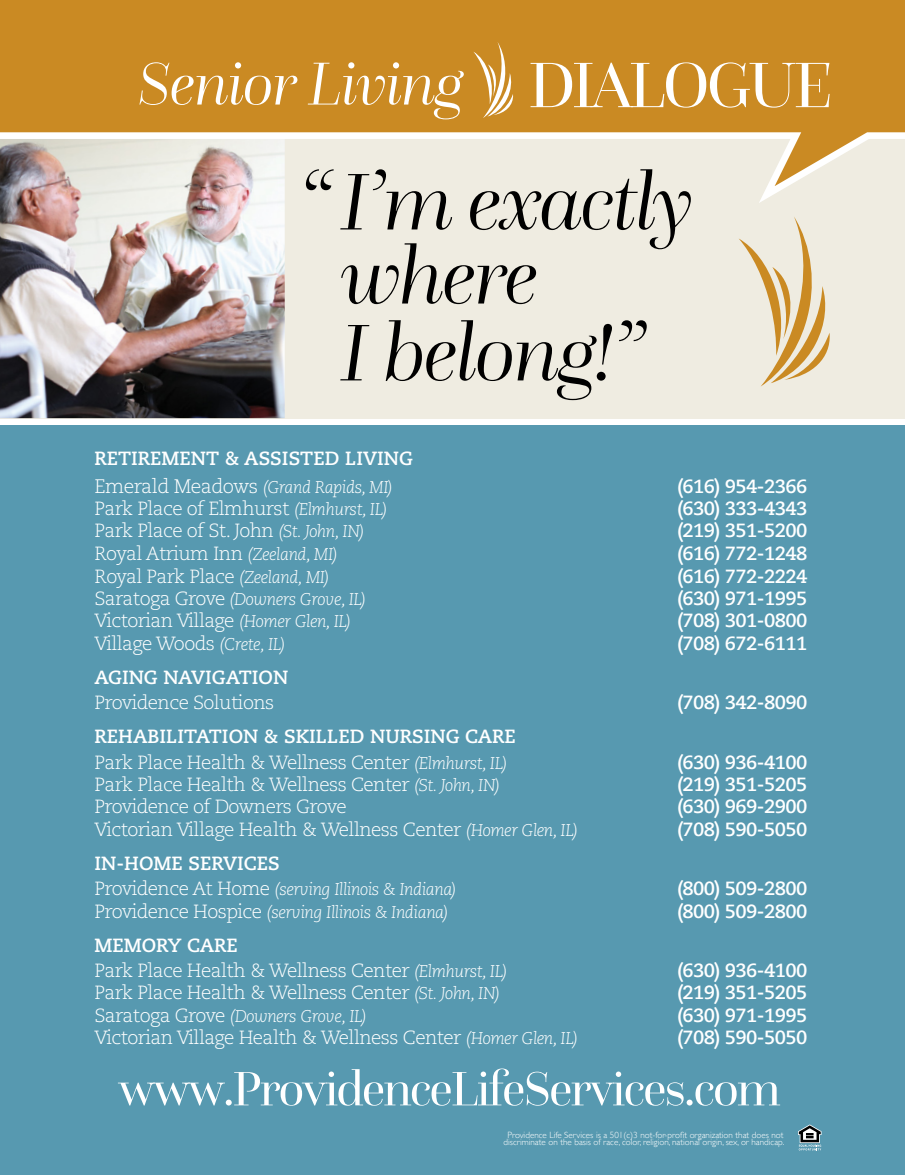
<style>
.page{position:relative;width:905px;height:1175px;background:#fff}
.page>*{position:absolute;margin:0;border:0;box-sizing:border-box;transform-origin:0 0}
.t1{font:italic 300 83.85px/75.4px "Questa Grande";letter-spacing:-.03em;color:#000}
.t2{font:50.4px "Questa Grande";letter-spacing:-.04em;color:#fff}
.t3{font:300 19.05px/25.5px "Caecilia";letter-spacing:-.03em;color:#fff}
.t4{font:700 19.05px "Caecilia";letter-spacing:-.03em;color:#fff}
.t5{font:700 19.05px/25.5px "Caecilia";color:#fff}
.t6{font:italic 300 16.95px "Caecilia";letter-spacing:-.03em;color:#fff}
.t7{font:300 9px/7.6px "Gill Sans";color:#fff;text-align:center}
.s1{font-style:normal;font-size:19.5px}
.s2{font-style:italic;font-size:16.95px}
.s3{font-style:normal;font-size:19.05px}
.s4{font-weight:300}
.s5{font-weight:300;font-style:italic;font-size:16.95px}
.s6{font-weight:700}
</style>
<div class="page">
<div style="left:0;top:133px;width:904px;height:285px;background:#efece1"></div>
<svg style="left:739px;top:217px;width:91px;height:169px"></svg>
<img style="left:0;top:211px;width:285px;height:207px">
<svg style="left:0;top:0;width:904px;height:211px"></svg>
<svg style="left:530px;top:62px;width:299px;height:46px"></svg>
<svg style="left:139px;top:62px;width:158px;height:43px;background:#d4a04e"></svg>
<svg style="left:308px;top:62px;width:156px;height:57px;background:#d29c46"></svg>
<svg style="left:473px;top:42px;width:40px;height:76px"></svg>
<div style="left:0;top:425px;width:904px;height:749px;background:#5799b0"></div>
<svg style="left:798px;top:1124px;width:24px;height:26px"></svg>
<h1 class="t1" style="left:340px;top:164px;width:355px;text-indent:-42px">“I’m exactly where<br>I belong!”</h1>
<p class="t5" style="left:94px;top:446px;width:320px">RETIREMENT &amp; ASSISTED LIVING</p>
<p class="t6" style="left:94px;top:477px;width:301px"><span class="s1">Emerald Meadows</span> (Grand Rapids, MI)</p>
<p class="t4" style="left:677px;top:475px;width:132px">(616) 954-2366</p>
<p class="t3" style="left:95px;top:496px;width:295px">Park Place of Elmhurst <span class="s2">(Elmhurst, IL)</span></p>
<p class="t4" style="left:677px;top:497px;width:132px">(630) 333-4343</p>
<p class="t3" style="left:94px;top:518px;width:272px">Park Place of St. John <span class="s2">(St. John, IN)</span></p>
<p class="t4" style="left:677px;top:519px;width:132px">(219) 351-5200</p>
<p class="t3" style="left:95px;top:541px;width:245px">Royal Atrium Inn <span class="s2">(Zeeland, MI)</span></p>
<p class="t4" style="left:677px;top:542px;width:132px">(616) 772-1248</p>
<p class="t3" style="left:95px;top:564px;width:237px">Royal Park Place <span class="s2">(Zeeland, MI)</span></p>
<p class="t4" style="left:677px;top:565px;width:132px">(616) 772-2224</p>
<p class="t6" style="left:95px;top:589px;width:274px"><span class="s3">Saratoga Grove</span> (Downers Grove, IL)</p>
<p class="t4" style="left:677px;top:587px;width:132px">(630) 971-1995</p>
<p class="t3" style="left:94px;top:608px;width:259px">Victorian Village <span class="s2">(Homer Glen, IL)</span></p>
<p class="t4" style="left:677px;top:609px;width:132px">(708) 301-0800</p>
<p class="t3" style="left:95px;top:630px;width:193px">Village Woods <span class="s2">(Crete, IL)</span></p>
<p class="t4" style="left:677px;top:631px;width:132px">(708) 672-6111</p>
<p class="t5" style="left:94px;top:664px;width:195px">AGING NAVIGATION</p>
<p class="t3" style="left:94px;top:690px;width:181px">Providence Solutions</p>
<p class="t4" style="left:677px;top:691px;width:132px">(708) 342-8090</p>
<p class="t5" style="left:94px;top:724px;width:423px">REHABILITATION &amp; SKILLED NURSING CARE<br><span class="s4">Park Place Health &amp; Wellness Center</span> <span class="s5">(Elmhurst, IL)</span></p>
<p class="t4" style="left:677px;top:751px;width:132px">(630) 936-4100</p>
<p class="t3" style="left:94px;top:772px;width:408px">Park Place Health &amp; Wellness Center <span class="s2">(St. John, IN)</span></p>
<p class="t4" style="left:677px;top:773px;width:132px">(219) 351-5205</p>
<p class="t3" style="left:94px;top:794px;width:254px">Providence of Downers Grove</p>
<p class="t4" style="left:677px;top:795px;width:132px">(630) 969-2900</p>
<p class="t3" style="left:94px;top:816px;width:486px">Victorian Village Health &amp; Wellness Center <span class="s2">(Homer Glen, IL)</span></p>
<p class="t4" style="left:677px;top:817px;width:132px">(708) 590-5050</p>
<p class="t5" style="left:95px;top:850px;width:187px">IN-HOME SERVICES</p>
<p class="t6" style="left:95px;top:880px;width:364px"><span class="s3">Providence At Home</span> (serving Illinois &amp; Indiana)</p>
<p class="t4" style="left:677px;top:877px;width:132px">(800) 509-2800</p>
<p class="t6" style="left:95px;top:902px;width:356px"><span class="s3">Providence Hospice</span> (serving Illinois &amp; Indiana)</p>
<p class="t4" style="left:677px;top:899px;width:132px">(800) 509-2800</p>
<p class="t3" style="left:94px;top:932px;width:415px"><span class="s6">MEMORY CARE<br></span>Park Place Health &amp; Wellness Center <span class="s2">(Elmhurst, IL)</span></p>
<p class="t4" style="left:677px;top:959px;width:132px">(630) 936-4100</p>
<p class="t3" style="left:94px;top:980px;width:408px">Park Place Health &amp; Wellness Center <span class="s2">(St. John, IN)</span></p>
<p class="t4" style="left:677px;top:981px;width:132px">(219) 351-5205</p>
<p class="t6" style="left:95px;top:1006px;width:275px"><span class="s3">Saratoga Grove</span> (Downers Grove, IL)</p>
<p class="t4" style="left:677px;top:1003px;width:132px">(630) 971-1995</p>
<p class="t3" style="left:95px;top:1025px;width:486px">Victorian Village Health &amp; Wellness Center <span class="s2">(Homer Glen, IL)</span></p>
<p class="t4" style="left:677px;top:1026px;width:132px">(708) 590-5050</p>
<h2 class="t2" style="left:118px;top:1058px;width:664px">www.ProvidenceLifeServices.com</h2>
<p class="t7" style="left:503px;top:1130px;width:282px">Providence Life Services is a 501(c)3 not-for-profit organization that does not discriminate on the basis of race, color, religion, national origin, sex, or handicap.</p>
</div>
